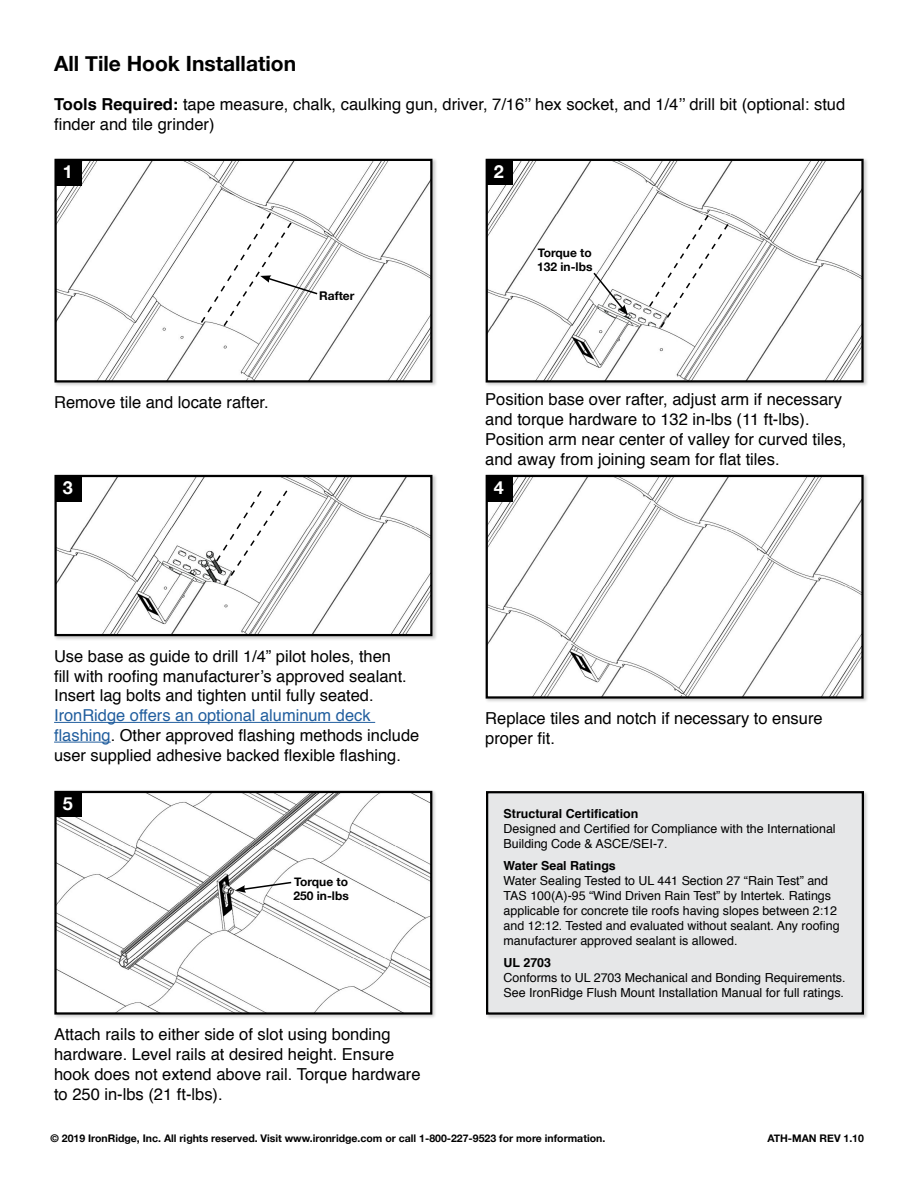
<style>
.page{position:relative;width:918px;height:1188px;background:#fff}
.page>*{position:absolute;margin:0;border:0;box-sizing:border-box;transform-origin:0 0}
.t1{font:700 21px "Helvetica Neue";color:#000}
.t2{font:700 18px "Helvetica Neue";color:#fff}
.t3{font:16.5px/19.8px "Helvetica";color:#000}
.t4{font:16.35px/19.6px "Helvetica";color:#000}
.t5{font:12.45px/15px "Helvetica";color:#000}
.t6{font:700 12.45px "Helvetica";color:#000}
.t7{font:700 12px/14.4px "Helvetica Neue";color:#000}
.t8{font:700 10.5px "Helvetica Neue";color:#000}
.s1{font-weight:700}
.s2{color:#215e9e}
</style>
<div class="page">
<div style="left:54px;top:158px;width:383px;height:230px;background:#000;opacity:.2"></div>
<img style="left:57px;top:162px;width:372px;height:218px">
<div style="left:54px;top:159px;width:378px;height:224px;border:2px solid #000"></div>
<div style="left:55px;top:160px;width:27px;height:25px;background:#000"></div>
<div style="left:485px;top:158px;width:384px;height:230px;background:#000;opacity:.2"></div>
<img style="left:489px;top:162px;width:372px;height:218px">
<div style="left:486px;top:159px;width:378px;height:224px;border:2px solid #000"></div>
<div style="left:486px;top:160px;width:27px;height:25px;background:#000"></div>
<div style="left:54px;top:474px;width:383px;height:167px;background:#000;opacity:.2"></div>
<img style="left:57px;top:478px;width:372px;height:155px">
<div style="left:54px;top:475px;width:378px;height:161px;border:2px solid #000"></div>
<div style="left:55px;top:476px;width:27px;height:25px;background:#000"></div>
<div style="left:485px;top:474px;width:384px;height:230px;background:#000;opacity:.2"></div>
<img style="left:489px;top:478px;width:372px;height:218px">
<div style="left:486px;top:475px;width:378px;height:224px;border:2px solid #000"></div>
<div style="left:486px;top:475px;width:27px;height:26px;background:#000"></div>
<div style="left:53px;top:790px;width:384px;height:230px;background:#000;opacity:.2"></div>
<img style="left:57px;top:794px;width:372px;height:218px">
<div style="left:54px;top:791px;width:378px;height:224px;border:2px solid #000"></div>
<div style="left:55px;top:792px;width:27px;height:25px;background:#000"></div>
<hr style="left:54px;top:722px;width:321px;height:1px;background:#215e9e">
<hr style="left:54px;top:742px;width:57px;height:1px;background:#215e9e">
<div style="left:485px;top:790px;width:384px;height:229px;background:#000;opacity:.2"></div>
<div style="left:486px;top:791px;width:378px;height:224px;background:#e6e7e8;border:2px solid #000"></div>
<svg style="left:235px;top:881px;width:58px;height:12px"></svg>
<svg style="left:199px;top:211px;width:120px;height:117px"></svg>
<svg style="left:648px;top:213px;width:82px;height:116px"></svg>
<svg style="left:215px;top:489px;width:74px;height:99px"></svg>
<svg style="left:592px;top:271px;width:36px;height:44px"></svg>
<p class="t1" style="left:54px;top:47px;width:244px">All Tile Hook Installation</p>
<p class="t3" style="left:54px;top:95px;width:793px"><span class="s1">Tools Required:</span> tape measure, chalk, caulking gun, driver, 7/16’’ hex socket, and 1/4’’ drill bit (optional: stud finder and tile grinder)</p>
<p class="t2" style="left:63px;top:158px;width:12px">1</p>
<p class="t2" style="left:494px;top:158px;width:12px">2</p>
<p class="t3" style="left:54px;top:393px;width:216px">Remove tile and locate rafter.</p>
<p class="t7" style="left:319px;top:288px;width:37px">Rafter</p>
<p class="t7" style="left:537px;top:246px;width:57px">Torque to<br>132 in-lbs</p>
<p class="t3" style="left:485px;top:390px;width:363px">Position base over rafter, adjust arm if necessary and torque hardware to 132 in-lbs (11 ft-lbs).<br>Position arm near center of valley for curved tiles, and away from joining seam for flat tiles.</p>
<p class="t2" style="left:63px;top:474px;width:12px">3</p>
<p class="t2" style="left:494px;top:474px;width:12px">4</p>
<p class="t4" style="left:54px;top:647px;width:354px">Use base as guide to drill 1/4” pilot holes, then fill with roofing manufacturer’s approved sealant.<br>Insert lag bolts and tighten until fully seated.</p>
<p class="t4" style="left:54px;top:706px;width:367px"><span class="s2">IronRidge offers an optional aluminum deck flashing</span>. Other approved flashing methods include user supplied adhesive backed flexible flashing.</p>
<p class="t2" style="left:63px;top:790px;width:12px">5</p>
<p class="t7" style="left:293px;top:874px;width:57px">Torque to<br>250 in-lbs</p>
<p class="t3" style="left:54px;top:1025px;width:368px">Attach rails to either side of slot using bonding hardware. Level rails at desired height. Ensure hook does not extend above rail. Torque hardware to 250 in-lbs (21 ft-lbs).</p>
<p class="t3" style="left:485px;top:709px;width:339px">Replace tiles and notch if necessary to ensure proper fit.</p>
<p class="t6" style="left:504px;top:804px;width:136px">Structural Certification</p>
<p class="t5" style="left:504px;top:821px;width:334px">Designed and Certified for Compliance with the International<br>Building Code &amp; ASCE/SEI-7.</p>
<p class="t6" style="left:504px;top:856px;width:114px">Water Seal Ratings</p>
<p class="t5" style="left:504px;top:873px;width:338px">Water Sealing Tested to UL 441 Section 27 “Rain Test” and TAS 100(A)-95 “Wind Driven Rain Test” by Intertek. Ratings applicable for concrete tile roofs having slopes between 2:12 and 12:12. Tested and evaluated without sealant. Any roofing manufacturer approved sealant is allowed.</p>
<p class="t6" style="left:504px;top:952px;width:49px">UL 2703</p>
<p class="t5" style="left:504px;top:970px;width:344px">Conforms to UL 2703 Mechanical and Bonding Requirements.<br>See IronRidge Flush Mount Installation Manual for full ratings.</p>
<p class="t8" style="left:51px;top:1130px;width:556px">© 2019 IronRidge, Inc. All rights reserved. Visit www.ironridge.com or call 1-800-227-9523 for more information.</p>
<p class="t8" style="left:768px;top:1130px;width:98px">ATH-MAN REV 1.10</p>
</div>
